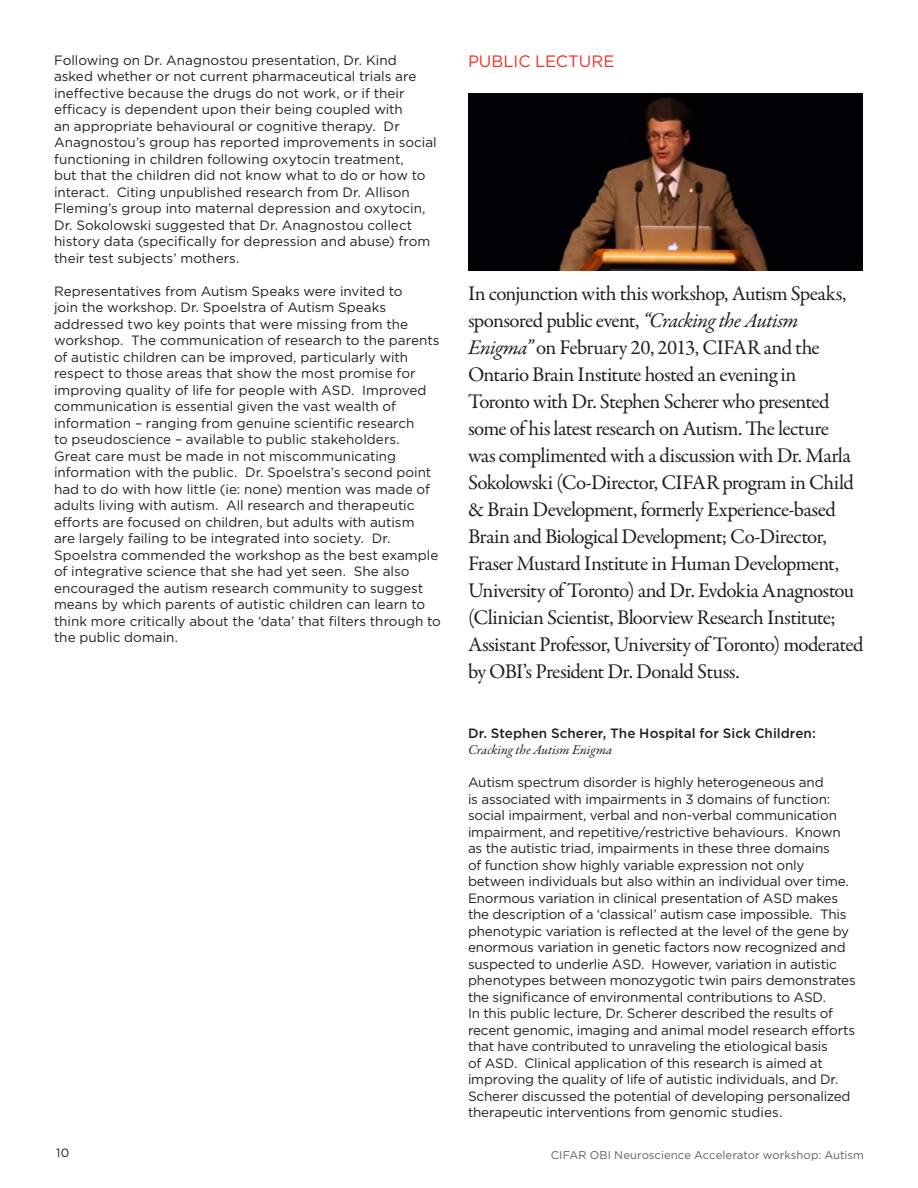
<style>
.page{position:relative;width:918px;height:1188px;background:#fff}
.page>*{position:absolute;margin:0;border:0;box-sizing:border-box;transform-origin:0 0}
.Paragraph_Style_1{font:21px/27px "Garamond Premr Pro";letter-spacing:-.035em;color:#231f20}
.Paragraph_Style_1-2{font:16.5px "Gotham";letter-spacing:-.005em;color:#f42d21}
.Paragraph_Style_1-3{font:13.5px/16.5px "Gotham";letter-spacing:-.01em;color:#231f20}
.Paragraph_Style_1-4{font:500 13.5px/16.5px "Gotham";letter-spacing:.005em;color:#231f20}
.t1{font:12px "Gotham";color:#231f20}
.t2{font:11.25px "Gotham";letter-spacing:.005em;color:#635d59}
.s1{font-style:italic}
.s2{font-family:"Garamond Premr Pro";font-weight:400;font-style:italic}
</style>
<div class="page">
<img style="left:468px;top:94px;width:395px;height:176px">
<p class="Paragraph_Style_1-3" style="left:54px;top:51px;width:384px">Following on Dr. Anagnostou presentation, Dr. Kind asked whether or not current pharmaceutical trials are ineffective because the drugs do not work, or if their efficacy is dependent upon their being coupled with<br>an appropriate behavioural or cognitive therapy. Dr Anagnostou’s group has reported improvements in social functioning in children following oxytocin treatment,<br>but that the children did not know what to do or how to interact. Citing unpublished research from Dr. Allison Fleming’s group into maternal depression and oxytocin, Dr. Sokolowski suggested that Dr. Anagnostou collect history data (specifically for depression and abuse) from their test subjects’ mothers.</p>
<p class="Paragraph_Style_1-3" style="left:54px;top:282px;width:388px">Representatives from Autism Speaks were invited to<br>join the workshop. Dr. Spoelstra of Autism Speaks addressed two key points that were missing from the workshop. The communication of research to the parents of autistic children can be improved, particularly with respect to those areas that show the most promise for improving quality of life for people with ASD. Improved communication is essential given the vast wealth of information – ranging from genuine scientific research<br>to pseudoscience – available to public stakeholders.<br>Great care must be made in not miscommunicating information with the public. Dr. Spoelstra’s second point had to do with how little (ie: none) mention was made of adults living with autism. All research and therapeutic efforts are focused on children, but adults with autism<br>are largely failing to be integrated into society. Dr.<br>Spoelstra commended the workshop as the best example of integrative science that she had yet seen. She also encouraged the autism research community to suggest means by which parents of autistic children can learn to think more critically about the ‘data’ that filters through to the public domain.</p>
<p class="Paragraph_Style_1-2" style="left:468px;top:51px;width:148px">PUBLIC LECTURE</p>
<p class="Paragraph_Style_1" style="left:468px;top:280px;width:397px">In conjunction with this workshop, Autism Speaks, sponsored public event, <span class="s1">“Cracking the Autism Enigma”</span> on February 20, 2013, CIFAR and the Ontario Brain Institute hosted an evening in Toronto with Dr. Stephen Scherer who presented some of his latest research on Autism. The lecture<br>was complimented with a discussion with Dr. Marla Sokolowski (Co-Director, CIFAR program in Child &amp; Brain Development, formerly Experience-based Brain and Biological Development; Co-Director, Fraser Mustard Institute in Human Development, University of Toronto) and Dr. Evdokia Anagnostou (Clinician Scientist, Bloorview Research Institute; Assistant Professor, University of Toronto) moderated by OBI’s President Dr. Donald Stuss.</p>
<p class="Paragraph_Style_1-4" style="left:468px;top:725px;width:349px">Dr. Stephen Scherer, The Hospital for Sick Children:<br><span class="s2">Cracking the Autism Enigma</span></p>
<p class="Paragraph_Style_1-3" style="left:468px;top:774px;width:389px">Autism spectrum disorder is highly heterogeneous and<br>is associated with impairments in 3 domains of function: social impairment, verbal and non-verbal communication impairment, and repetitive/restrictive behaviours. Known as the autistic triad, impairments in these three domains<br>of function show highly variable expression not only between individuals but also within an individual over time.<br>Enormous variation in clinical presentation of ASD makes the description of a ‘classical’ autism case impossible. This phenotypic variation is reflected at the level of the gene by enormous variation in genetic factors now recognized and suspected to underlie ASD. However, variation in autistic phenotypes between monozygotic twin pairs demonstrates the significance of environmental contributions to ASD.<br>In this public lecture, Dr. Scherer described the results of recent genomic, imaging and animal model research efforts that have contributed to unraveling the etiological basis<br>of ASD. Clinical application of this research is aimed at improving the quality of life of autistic individuals, and Dr.<br>Scherer discussed the potential of developing personalized therapeutic interventions from genomic studies.</p>
<p class="t1" style="left:56px;top:1145px;width:15px">10</p>
<p class="t2" style="left:551px;top:1148px;width:315px">CIFAR OBI Neuroscience Accelerator workshop: Autism</p>
</div>
